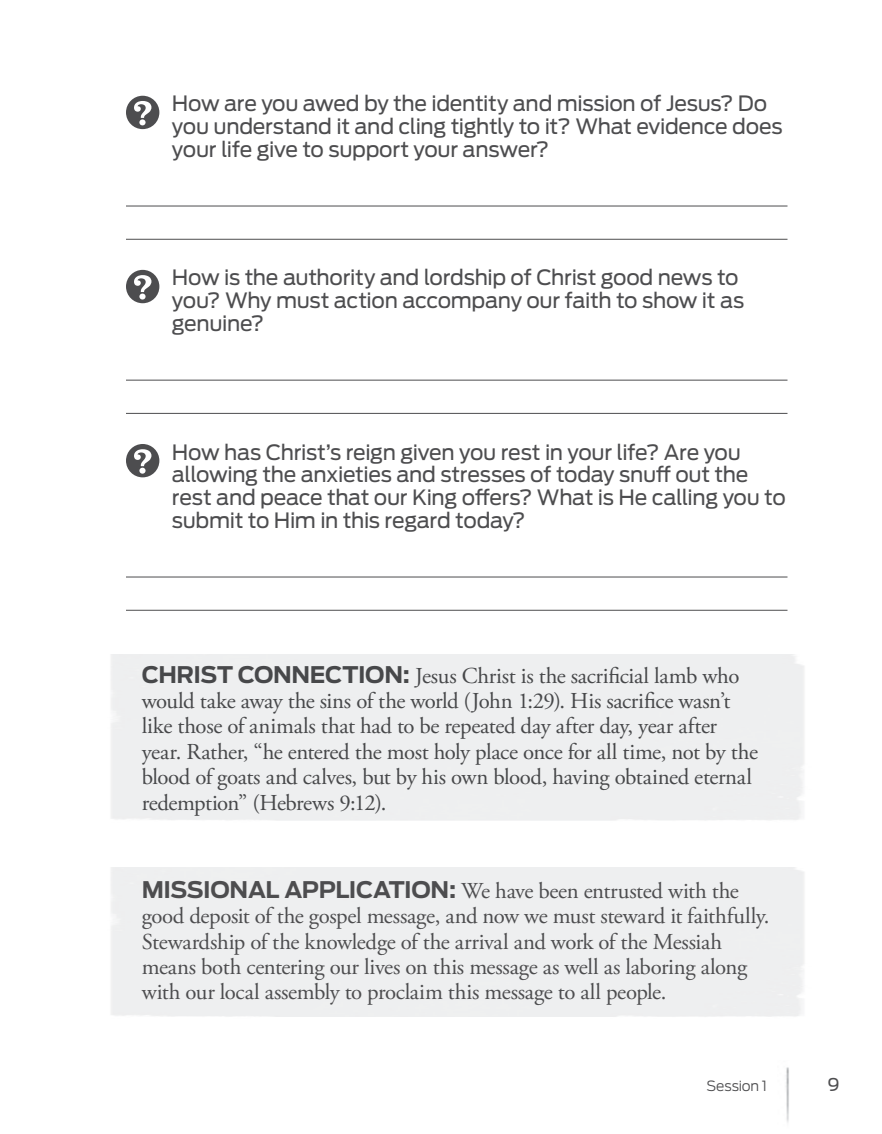
<style>
.page{position:relative;width:882px;height:1134px;background:#fff}
.page>*{position:absolute;margin:0;border:0;box-sizing:border-box;transform-origin:0 0}
.TGP_Points{font:22.75px/25.4px "Adobe Garamond Pro";letter-spacing:-.015em;color:#4d4d4f}
.questions{font:21px/22.8px "Antenna";letter-spacing:-.015em;color:#4d4d4f}
.t1{font:17.5px "Antenna";color:#4d4d4f}
.t2{font:300 14px "Antenna";letter-spacing:-.01em;color:#4d4d4f}
.s1{font-family:"Antenna";font-weight:700}
</style>
<div class="page">
<img style="left:786px;top:1067px;width:3px;height:56px">
<hr style="left:126px;top:206px;width:662px;height:1px;background:#4d4d4f">
<hr style="left:126px;top:239px;width:662px;height:1px;background:#4d4d4f">
<hr style="left:126px;top:380px;width:662px;height:1px;background:#4d4d4f">
<hr style="left:126px;top:413px;width:662px;height:1px;background:#4d4d4f">
<hr style="left:126px;top:577px;width:662px;height:1px;background:#4d4d4f">
<hr style="left:126px;top:610px;width:662px;height:1px;background:#4d4d4f">
<svg style="left:126px;top:96px;width:33px;height:33px"></svg>
<svg style="left:126px;top:270px;width:33px;height:33px"></svg>
<svg style="left:126px;top:444px;width:33px;height:33px"></svg>
<p class="questions" style="left:172px;top:92px;width:612px">How are you awed by the identity and mission of Jesus? Do you understand it and cling tightly to it? What evidence does your life give to support your answer?</p>
<p class="questions" style="left:172px;top:266px;width:574px">How is the authority and lordship of Christ good news to you? Why must action accompany our faith to show it as genuine?</p>
<p class="questions" style="left:172px;top:441px;width:615px">How has Christ’s reign given you rest in your life? Are you allowing the anxieties and stresses of today snuff out the rest and peace that our King offers? What is He calling you to submit to Him in this regard today?</p>
<p class="TGP_Points" style="left:142px;top:664px;width:618px"><span class="s1">CHRIST CONNECTION:</span> Jesus Christ is the sacrificial lamb who would take away the sins of the world (John 1:29). His sacrifice wasn’t like those of animals that had to be repeated day after day, year after year. Rather, “he entered the most holy place once for all time, not by the blood of goats and calves, but by his own blood, having obtained eternal redemption” (Hebrews 9:12).</p>
<p class="TGP_Points" style="left:142px;top:879px;width:629px"><span class="s1">MISSIONAL APPLICATION:</span> We have been entrusted with the good deposit of the gospel message, and now we must steward it faithfully.<br>Stewardship of the knowledge of the arrival and work of the Messiah means both centering our lives on this message as well as laboring along with our local assembly to proclaim this message to all people.</p>
<p class="t2" style="left:707px;top:1078px;width:62px">Session 1</p>
<p class="t1" style="left:828px;top:1074px;width:14px">9</p>
</div>
